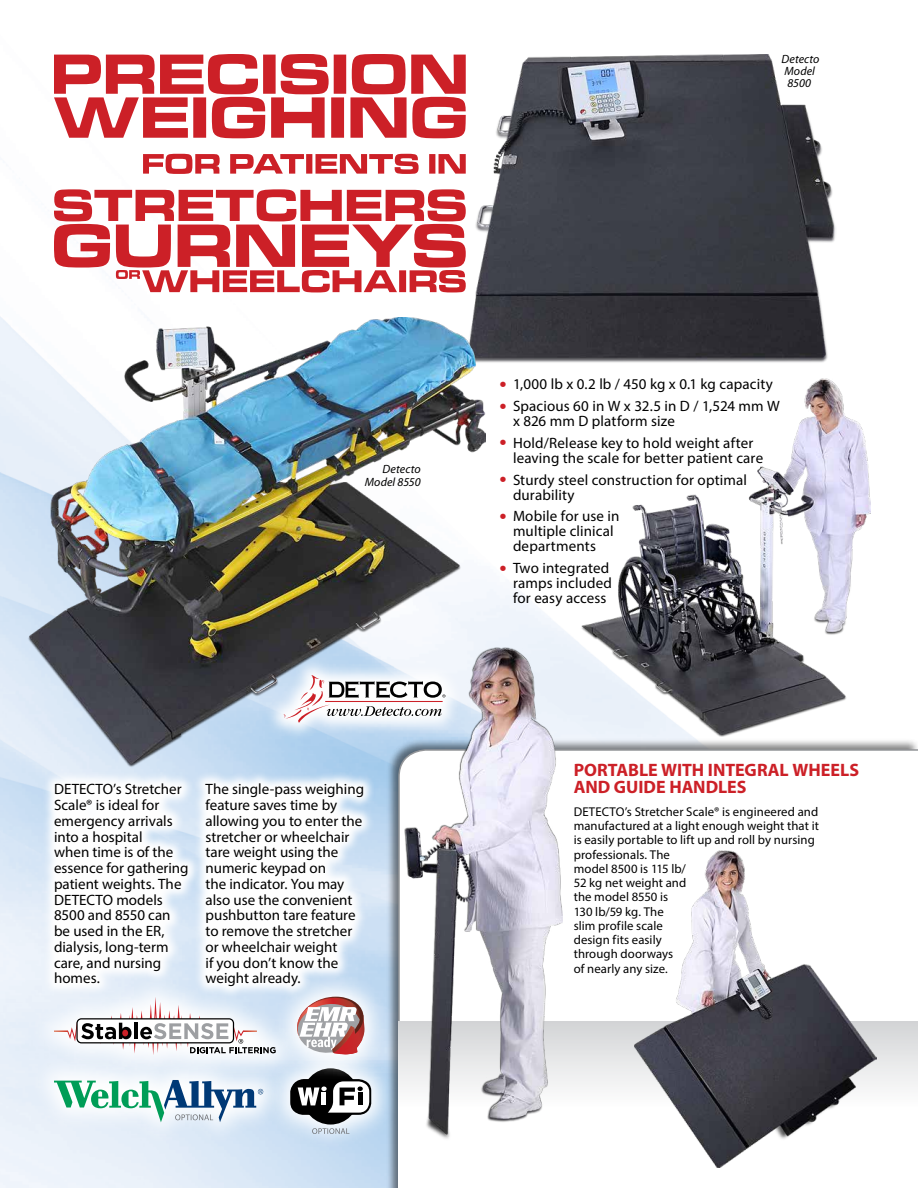
<style>
.page{position:relative;width:918px;height:1188px;background:#fff}
.page>*{position:absolute;margin:0;border:0;box-sizing:border-box;transform-origin:0 0}
.t1{font:700 18px "Myriad Pro";color:#cc2027}
.t2{font:15px/15.8px "Myriad Pro";color:#000}
.t3{font:12.75px/14.2px "Myriad Pro";letter-spacing:.005em;color:#000}
.t4{font:italic 12px/12px "Myriad";letter-spacing:.01em;color:#000;text-align:right}
.s1{font-size:25.5px;color:#cc2027}
</style>
<div class="page">
<div style="left:386px;top:738px;width:532px;height:450px;background:#000;opacity:.5"></div>
<svg style="left:398px;top:748px;width:520px;height:274px"></svg>
<div style="left:398px;top:1022px;width:520px;height:166px;background:linear-gradient(to bottom,#dedfe0,#fff)"></div>
<img style="left:634px;top:850px;width:242px;height:318px">
<img style="left:405px;top:648px;width:157px;height:493px">
<svg style="left:143px;top:154px;width:323px;height:20px"></svg>
<svg style="left:54px;top:54px;width:412px;height:84px"></svg>
<svg style="left:54px;top:189px;width:412px;height:103px"></svg>
<svg style="left:42px;top:771px;width:151px;height:201px"></svg>
<svg style="left:193px;top:771px;width:183px;height:201px"></svg>
<img style="left:472px;top:54px;width:365px;height:309px">
<img style="left:580px;top:378px;width:291px;height:359px">
<img style="left:27px;top:317px;width:459px;height:451px">
<svg style="left:265px;top:657px;width:199px;height:84px"></svg>
<svg style="left:284px;top:675px;width:162px;height:48px"></svg>
<svg style="left:265px;top:1043px;width:132px;height:107px"></svg>
<div style="left:302px;top:1068px;width:57px;height:57px;background:#000;border-radius:50%"></div>
<svg style="left:290px;top:1080px;width:81px;height:35px"></svg>
<svg style="left:312px;top:1128px;width:37px;height:6px"></svg>
<div style="left:30px;top:1055px;width:258px;height:92px;background:linear-gradient(to right,#eef3fa,#d3e4f5)"></div>
<svg style="left:54px;top:1080px;width:209px;height:42px"></svg>
<svg style="left:30px;top:972px;width:242px;height:108px;fill:#e9f0f9"></svg>
<svg style="left:54px;top:997px;width:218px;height:58px"></svg>
<svg style="left:272px;top:972px;width:118px;height:108px"></svg>
<svg style="left:292px;top:997px;width:74px;height:60px"></svg>
<p class="t4" style="left:781px;top:54px;width:40px;text-align:left">Detecto<br>Model<br>8500</p>
<p class="t4" style="left:365px;top:463px;width:57px;line-height:12.8px">Detecto<br>Model 8550</p>
<p class="t2" style="left:500px;top:376px;width:275px"><span class="s1">•</span> 1,000 lb x 0.2 lb / 450 kg x 0.1 kg capacity</p>
<p class="t2" style="left:513px;top:398px;width:268px;line-height:15px;text-indent:-14px"><span class="s1">•</span> Spacious 60 in W x 32.5 in D / 1,524 mm W x 826 mm D platform size</p>
<p class="t2" style="left:513px;top:435px;width:252px;line-height:15px;text-indent:-14px"><span class="s1">•</span> Hold/Release key to hold weight after leaving the scale for better patient care</p>
<p class="t2" style="left:513px;top:472px;width:235px;line-height:15px;text-indent:-14px"><span class="s1">•</span> Sturdy steel construction for optimal durability</p>
<p class="t2" style="left:513px;top:508px;width:108px;line-height:15px;text-indent:-14px"><span class="s1">•</span> Mobile for use in multiple clinical departments</p>
<p class="t2" style="left:513px;top:560px;width:101px;line-height:15px;text-indent:-14px"><span class="s1">•</span> Two integrated ramps included for easy access</p>
<p class="t1" style="left:574px;top:758px;width:287px">PORTABLE WITH INTEGRAL WHEELS</p>
<p class="t2" style="left:54px;top:781px;width:129px">DETECTO’s Stretcher</p>
<p class="t1" style="left:574px;top:775px;width:174px">AND GUIDE HANDLES</p>
<p class="t2" style="left:54px;top:797px;width:136px">Scale® is ideal for emergency arrivals into a hospital<br>when time is of the essence for gathering patient weights. The<br>DETECTO models<br>8500 and 8550 can be used in the ER, dialysis, long-term care, and nursing homes.</p>
<p class="t2" style="left:206px;top:781px;width:160px">The single-pass weighing feature saves time by allowing you to enter the stretcher or wheelchair tare weight using the numeric keypad on<br>the indicator. You may also use the convenient pushbutton tare feature to remove the stretcher or wheelchair weight<br>if you don’t know the weight already.</p>
<p class="t3" style="left:574px;top:804px;width:247px">DETECTO’s Stretcher Scale® is engineered and manufactured at a light enough weight that it is easily portable to lift up and roll by nursing professionals. The<br>model 8500 is 115 lb/<br>52 kg net weight and<br>the model 8550 is<br>130 lb/59 kg. The<br>slim profile scale<br>design fits easily<br>through doorways<br>of nearly any size.</p>
</div>
